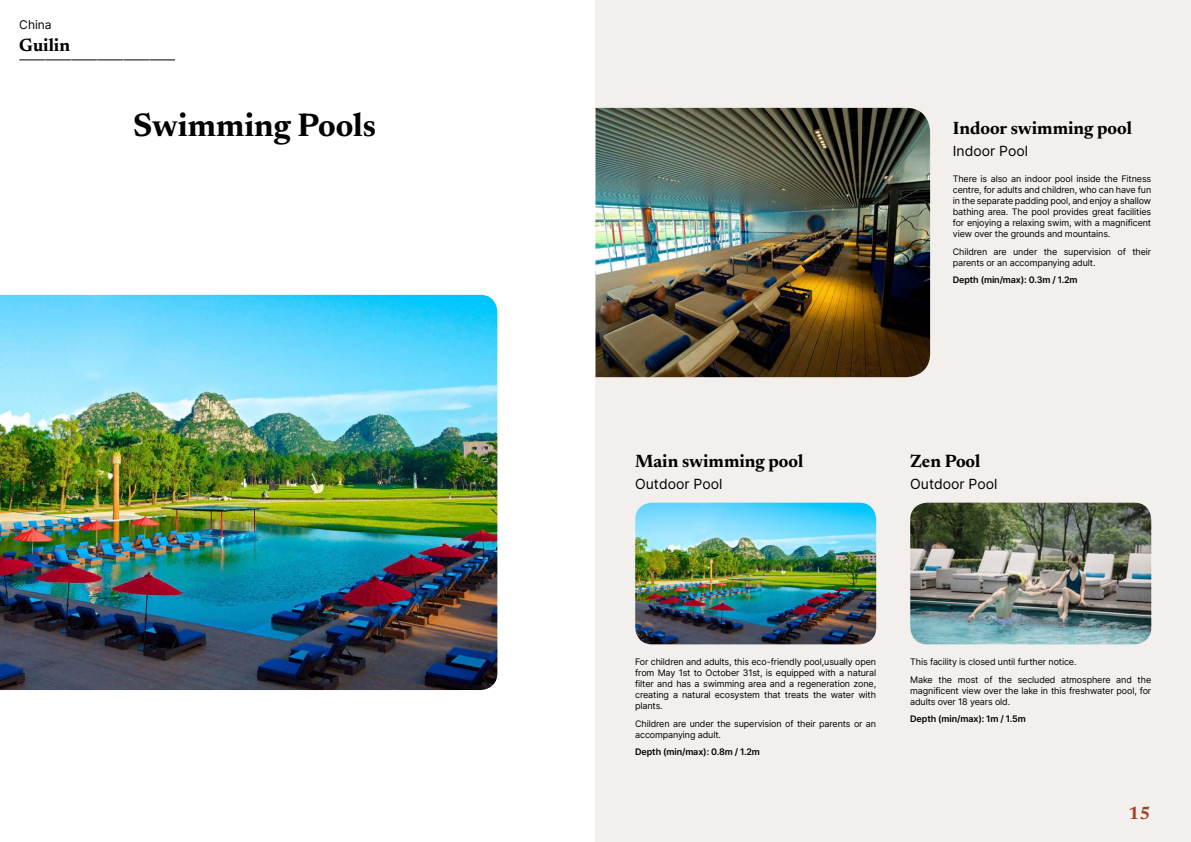
<style>
.page{position:relative;width:1191px;height:842px;background:#fff}
.page>*{position:absolute;margin:0;border:0;box-sizing:border-box;transform-origin:0 0}
.t1{font:700 33px "Newsreader 24 pt";color:#000}
.t2{font:700 18px "Newsreader 24 pt";color:#000}
.t3{font:700 18px "Newsreader 24 pt";color:#9d432c}
.t4{font:14px "Inter";color:#000}
.t5{font:12px "Inter";color:#000}
.t6{font:9px/11px "Inter";letter-spacing:-.015em;color:#000}
.t7{font:600 9px "Inter";letter-spacing:-.015em;color:#000}
</style>
<div class="page">
<div style="left:595px;top:0;width:596px;height:842px;background:#f3efec"></div>
<img style="left:0;top:295px;width:497px;height:395px">
<img style="left:595px;top:108px;width:335px;height:269px">
<img style="left:635px;top:503px;width:241px;height:141px">
<img style="left:910px;top:503px;width:241px;height:141px">
<svg style="left:20px;top:60px;width:155px;height:1px"></svg>
<h3 class="t5" style="left:19px;top:17px;width:34px">China</h3>
<h2 class="t2" style="left:19px;top:37px;width:52px">Guilin</h2>
<h1 class="t1" style="left:133px;top:111px;width:244px">Swimming Pools</h1>
<h2 class="t2" style="left:952px;top:121px;width:181px">Indoor swimming pool</h2>
<h3 class="t4" style="left:952px;top:141px;width:77px">Indoor Pool</h3>
<p class="t6" style="left:952px;top:173px;width:200px;text-align:justify">There is also an indoor pool inside the Fitness centre, for adults and children, who can have fun in the separate padding pool, and enjoy a shallow bathing area. The pool provides great facilities for enjoying a relaxing swim, with a magnificent view over the grounds and mountains.</p>
<p class="t6" style="left:952px;top:246px;width:200px">Children are under the supervision of their parents or an accompanying adult.</p>
<p class="t7" style="left:952px;top:275px;width:126px">Depth (min/max): 0.3m / 1.2m</p>
<h2 class="t2" style="left:635px;top:454px;width:170px">Main swimming pool</h2>
<h3 class="t4" style="left:635px;top:474px;width:89px">Outdoor Pool</h3>
<h2 class="t2" style="left:910px;top:454px;width:72px">Zen Pool</h2>
<h3 class="t4" style="left:910px;top:474px;width:89px">Outdoor Pool</h3>
<p class="t6" style="left:635px;top:656px;width:242px;text-align:justify">For children and adults, this eco-friendly pool,usually open from May 1st to October 31st, is equipped with a natural filter and has a swimming area and a regeneration zone, creating a natural ecosystem that treats the water with plants.</p>
<p class="t6" style="left:635px;top:718px;width:242px">Children are under the supervision of their parents or an accompanying adult.</p>
<p class="t7" style="left:635px;top:746px;width:126px">Depth (min/max): 0.8m / 1.2m</p>
<p class="t6" style="left:910px;top:652px;width:242px;line-height:18.1px">This facility is closed until further notice.<br>Make the most of the secluded atmosphere and the</p>
<p class="t6" style="left:910px;top:685px;width:242px">magnificent view over the lake in this freshwater pool, for adults over 18 years old.</p>
<p class="t7" style="left:910px;top:713px;width:117px">Depth (min/max): 1m / 1.5m</p>
<h2 class="t3" style="left:1128px;top:806px;width:24px">15</h2>
</div>
